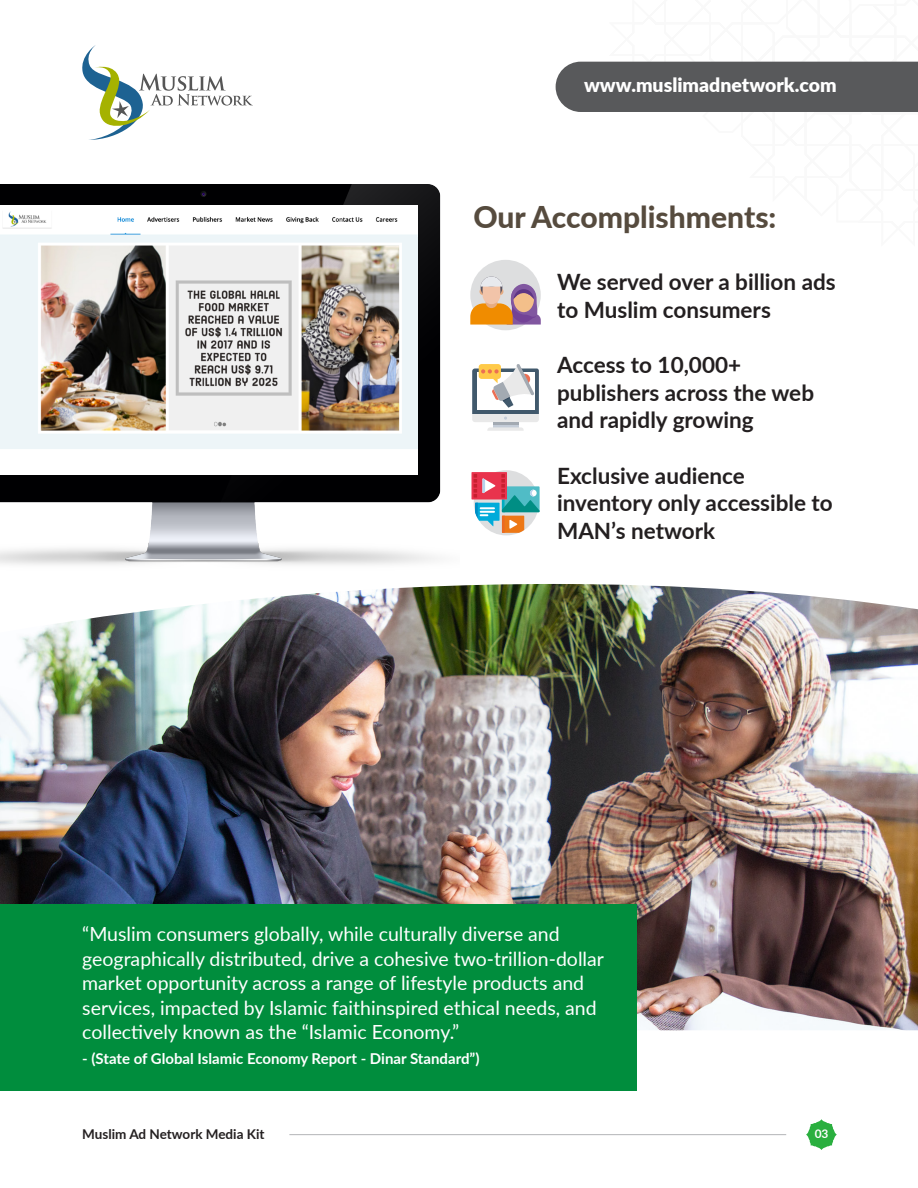
<style>
.page{position:relative;width:918px;height:1188px;background:#fff}
.page>*{position:absolute;margin:0;border:0;box-sizing:border-box;transform-origin:0 0}
.t1{font:800 30px "Lato";color:#564b3e}
.t2{font:700 22.5px/27.6px "Lato";color:#231f20}
.t3{font:19.5px/24.6px "Lato";color:#fff}
.t4{font:900 19.5px "Lato";color:#fff}
.t5{font:700 15px "Lato";color:#fff}
.t6{font:700 13.5px "Lato";color:#231f20}
.t7{font:700 11.85px "Lato";color:#fff}
</style>
<div class="page">
<img style="left:0;top:584px;width:918px;height:446px">
<div style="left:0;top:904px;width:637px;height:187px;background:#008d3d"></div>
<div style="left:470px;top:260px;width:71px;height:70px;background:#dddedf;border-radius:50%"></div>
<img style="left:0;top:185px;width:441px;height:380px">
<img style="left:0;top:237px;width:418px;height:238px">
<img style="left:0;top:206px;width:418px;height:31px">
<svg style="left:470px;top:277px;width:71px;height:48px"></svg>
<svg style="left:472px;top:364px;width:67px;height:67px"></svg>
<div style="left:474px;top:470px;width:65px;height:65px;background:#dddedf;border-radius:50%"></div>
<svg style="left:472px;top:472px;width:35px;height:27px"></svg>
<svg style="left:474px;top:474px;width:66px;height:59px"></svg>
<svg style="left:806px;top:1119px;width:31px;height:31px"></svg>
<hr style="left:289px;top:1134px;width:497px;height:1px;background:#b3b5b7">
<svg style="left:82px;top:45px;width:171px;height:95px"></svg>
<div style="left:556px;top:61px;width:362px;height:51px;background:#58595b"></div>
<p class="t4" style="left:584px;top:71px;width:254px">www.muslimadnetwork.com</p>
<h1 class="t1" style="left:473px;top:194px;width:305px">Our Accomplishments:</h1>
<p class="t2" style="left:557px;top:267px;width:280px">We served over a billion ads to Muslim consumers</p>
<p class="t2" style="left:557px;top:350px;width:258px">Access to 10,000+ publishers across the web and rapidly growing</p>
<p class="t2" style="left:557px;top:461px;width:277px">Exclusive audience inventory only accessible to<br>MAN’s network</p>
<p class="t3" style="left:82px;top:921px;width:523px">“Muslim consumers globally, while culturally diverse and geographically distributed, drive a cohesive two-trillion-dollar market opportunity across a range of lifestyle products and services, impacted by Islamic faithinspired ethical needs, and collectively known as the “Islamic Economy.”</p>
<p class="t5" style="left:82px;top:1048px;width:399px">- (State of Global Islamic Economy Report - Dinar Standard”)</p>
<p class="t6" style="left:82px;top:1124px;width:184px">Muslim Ad Network Media Kit</p>
<p class="t7" style="left:815px;top:1125px;width:15px">03</p>
</div>
